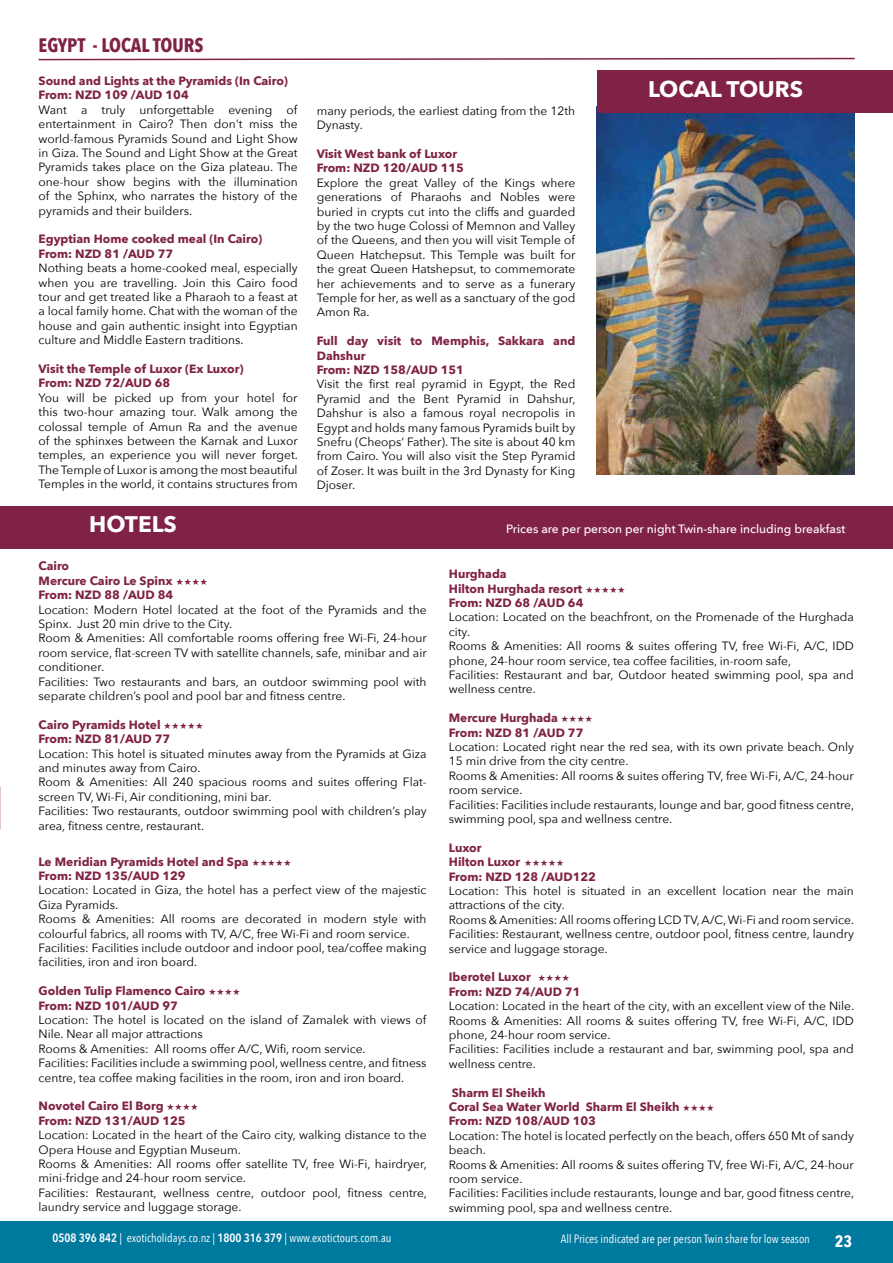
<style>
.page{position:relative;width:893px;height:1263px;background:#fff}
.page>*{position:absolute;margin:0;border:0;box-sizing:border-box;transform-origin:0 0}
.t1{font:700 22.5px "Avenir Next";color:#fff}
.t2{font:700 19.5px "Avenir Next Condensed";color:#802246}
.t3{font:700 16.5px "Avenir Next Condensed";color:#fff}
.t4{font:12px/14.4px "Avenir Next";color:#000}
.t5{font:700 12px/14.4px "Avenir Next";color:#7f2246}
.t6{font:12px "Avenir Next Condensed";color:#fff}
.t7{font:500 12px "Avenir Next";color:#fff}
.s1{font-weight:600}
</style>
<div class="page">
<div style="left:0;top:1221px;width:893px;height:42px;background:#00799f"></div>
<img style="left:597px;top:112px;width:258px;height:362px">
<svg style="left:38px;top:57px;width:817px;height:4px"></svg>
<div style="left:597px;top:70px;width:296px;height:42px;background:#802246"></div>
<div style="left:0;top:506px;width:893px;height:43px;background:#802246"></div>
<h2 class="t2" style="left:39px;top:33px;width:166px">EGYPT - LOCAL TOURS</h2>
<p class="t5" style="left:39px;top:73px;width:251px">Sound and Lights at the Pyramids (In Cairo)<br>From: NZD 109 /AUD 104</p>
<p class="t4" style="left:39px;top:102px;width:261px;text-align:justify">Want a truly unforgettable evening of entertainment in Cairo? Then don't miss the world-famous Pyramids Sound and Light Show in Giza. The Sound and Light Show at the Great Pyramids takes place on the Giza plateau. The one-hour show begins with the illumination of the Sphinx, who narrates the history of the pyramids and their builders.</p>
<p class="t5" style="left:39px;top:232px;width:225px">Egyptian Home cooked meal (In Cairo)<br>From: NZD 81 /AUD 77</p>
<p class="t4" style="left:39px;top:260px;width:261px;text-align:justify">Nothing beats a home-cooked meal, especially when you are travelling. Join this Cairo food tour and get treated like a Pharaoh to a feast at a local family home. Chat with the woman of the house and gain authentic insight into Egyptian culture and Middle Eastern traditions.</p>
<p class="t5" style="left:39px;top:361px;width:206px">Visit the Temple of Luxor (Ex Luxor)<br>From: NZD 72/AUD 68</p>
<p class="t4" style="left:39px;top:390px;width:261px;text-align:justify">You will be picked up from your hotel for this two-hour amazing tour. Walk among the colossal temple of Amun Ra and the avenue of the sphinxes between the Karnak and Luxor temples, an experience you will never forget.<br>The Temple of Luxor is among the most beautiful Temples in the world, it contains structures from</p>
<h1 class="t1" style="left:89px;top:505px;width:89px">HOTELS</h1>
<p class="t4" style="left:317px;top:103px;width:260px">many periods, the earliest dating from the 12th<br>Dynasty.</p>
<p class="t5" style="left:317px;top:146px;width:149px">Visit West bank of Luxor<br>From: NZD 120/AUD 115</p>
<p class="t4" style="left:317px;top:175px;width:260px;text-align:justify">Explore the great Valley of the Kings where generations of Pharaohs and Nobles were buried in crypts cut into the cliffs and guarded by the two huge Colossi of Memnon and Valley of the Queens, and then you will visit Temple of Queen Hatchepsut. This Temple was built for the great Queen Hatshepsut, to commemorate her achievements and to serve as a funerary Temple for her, as well as a sanctuary of the god Amon Ra.</p>
<p class="t5" style="left:317px;top:334px;width:260px">Full day visit to Memphis, Sakkara and<br>Dahshur<br>From: NZD 158/AUD 151</p>
<p class="t4" style="left:317px;top:376px;width:260px;text-align:justify">Visit the first real pyramid in Egypt, the Red Pyramid and the Bent Pyramid in Dahshur, Dahshur is also a famous royal necropolis in Egypt and holds many famous Pyramids built by Snefru (Cheops’ Father). The site is about 40 km from Cairo. You will also visit the Step Pyramid of Zoser. It was built in the 3rd Dynasty for King Djoser.</p>
<h1 class="t1" style="left:648px;top:70px;width:156px">LOCAL TOURS</h1>
<p class="t7" style="left:506px;top:519px;width:341px">Prices are per person per night Twin-share including breakfast</p>
<p class="t5" style="left:39px;top:559px;width:171px">Cairo<br>Mercure Cairo Le Spinx ★★★★<br>From: NZD 88 /AUD 84</p>
<p class="t4" style="left:39px;top:602px;width:390px">Location: Modern Hotel located at the foot of the Pyramids and the Spinx. Just 20 min drive to the City.<br>Room &amp; Amenities: All comfortable rooms offering free Wi-Fi, 24-hour room service, flat-screen TV with satellite channels, safe, minibar and air conditioner.<br>Facilities: Two restaurants and bars, an outdoor swimming pool with separate children’s pool and pool bar and fitness centre.</p>
<p class="t5" style="left:39px;top:717px;width:167px">Cairo Pyramids Hotel ★★★★★<br>From: NZD 81/AUD 77</p>
<p class="t4" style="left:39px;top:746px;width:390px">Location: This hotel is situated minutes away from the Pyramids at Giza and minutes away from Cairo.<br>Room &amp; Amenities: All 240 spacious rooms and suites offering Flat&shy;screen TV, Wi-Fi, Air conditioning, mini bar.<br>Facilities: Two restaurants, outdoor swimming pool with children’s play area, fitness centre, restaurant.</p>
<p class="t5" style="left:39px;top:854px;width:255px">Le Meridian Pyramids Hotel and Spa ★★★★★<br>From: NZD 135/AUD 129</p>
<p class="t4" style="left:39px;top:882px;width:390px">Location: Located in Giza, the hotel has a perfect view of the majestic Giza Pyramids.<br>Rooms &amp; Amenities: All rooms are decorated in modern style with colourful fabrics, all rooms with TV, A/C, free Wi-Fi and room service.<br>Facilities: Facilities include outdoor and indoor pool, tea/coffee making facilities, iron and iron board.</p>
<p class="t5" style="left:39px;top:984px;width:203px">Golden Tulip Flamenco Cairo ★★★★<br>From: NZD 101/AUD 97</p>
<p class="t4" style="left:39px;top:1012px;width:390px">Location: The hotel is located on the island of Zamalek with views of Nile. Near all major attractions<br>Rooms &amp; Amenities: All rooms offer A/C, Wifi, room service.<br>Facilities: Facilities include a swimming pool, wellness centre, and fitness centre, tea coffee making facilities in the room, iron and iron board.</p>
<p class="t5" style="left:39px;top:1099px;width:162px">Novotel Cairo El Borg ★★★★<br>From: NZD 131/AUD 125</p>
<p class="t4" style="left:39px;top:1127px;width:390px">Location: Located in the heart of the Cairo city, walking distance to the Opera House and Egyptian Museum.<br>Rooms &amp; Amenities: All rooms offer satellite TV, free Wi-Fi, hairdryer, mini-fridge and 24-hour room service.<br>Facilities: Restaurant, wellness centre, outdoor pool, fitness centre, laundry service and luggage storage.</p>
<p class="t5" style="left:449px;top:566px;width:178px">Hurghada<br>Hilton Hurghada resort ★★★★★<br>From: NZD 68 /AUD 64</p>
<p class="t4" style="left:449px;top:609px;width:407px">Location: Located on the beachfront, on the Promenade of the Hurghada city.<br>Rooms &amp; Amenities: All rooms &amp; suites offering TV, free Wi-Fi, A/C, IDD phone, 24-hour room service, tea coffee facilities, in-room safe,<br>Facilities: Restaurant and bar, Outdoor heated swimming pool, spa and wellness centre.</p>
<p class="t5" style="left:449px;top:710px;width:146px">Mercure Hurghada ★★★★<br>From: NZD 81 /AUD 77</p>
<p class="t4" style="left:449px;top:739px;width:407px">Location: Located right near the red sea, with its own private beach. Only 15 min drive from the city centre.<br>Rooms &amp; Amenities: All rooms &amp; suites offering TV, free Wi-Fi, A/C, 24-hour room service.<br>Facilities: Facilities include restaurants, lounge and bar, good fitness centre, swimming pool, spa and wellness centre.</p>
<p class="t5" style="left:449px;top:840px;width:149px">Luxor<br>Hilton Luxor ★★★★★<br>From: NZD 128 /AUD122</p>
<p class="t4" style="left:449px;top:883px;width:407px">Location: This hotel is situated in an excellent location near the main attractions of the city.<br>Rooms &amp; Amenities: All rooms offering LCD TV, A/C, Wi-Fi and room service.<br>Facilities: Restaurant, wellness centre, outdoor pool, fitness centre, laundry service and luggage storage.</p>
<p class="t5" style="left:449px;top:970px;width:133px">Iberotel Luxor ★★★★<br>From: NZD 74/AUD 71</p>
<p class="t4" style="left:449px;top:998px;width:407px">Location: Located in the heart of the city, with an excellent view of the Nile.<br>Rooms &amp; Amenities: All rooms &amp; suites offering TV, free Wi-Fi, A/C, IDD phone, 24-hour room service.<br>Facilities: Facilities include a restaurant and bar, swimming pool, spa and wellness centre.</p>
<p class="t5" style="left:449px;top:1085px;width:267px">Sharm El Sheikh<br>Coral Sea Water World Sharm El Sheikh ★★★★<br>From: NZD 108/AUD 103</p>
<p class="t4" style="left:449px;top:1128px;width:407px">Location: The hotel is located perfectly on the beach, offers 650 Mt of sandy beach.<br>Rooms &amp; Amenities: All rooms &amp; suites offering TV, free Wi-Fi, A/C, 24-hour room service.<br>Facilities: Facilities include restaurants, lounge and bar, good fitness centre, swimming pool, spa and wellness centre.</p>
<p class="t6" style="left:53px;top:1228px;width:341px"><span class="s1">0508 396 842</span> | exoticholidays.co.nz | <span class="s1">1800 316 379</span> | www.exotictours.com.au</p>
<p class="t6" style="left:561px;top:1228px;width:251px">All Prices indicated are per person Twin share for low season</p>
<h3 class="t3" style="left:835px;top:1231px;width:19px">23</h3>
</div>
